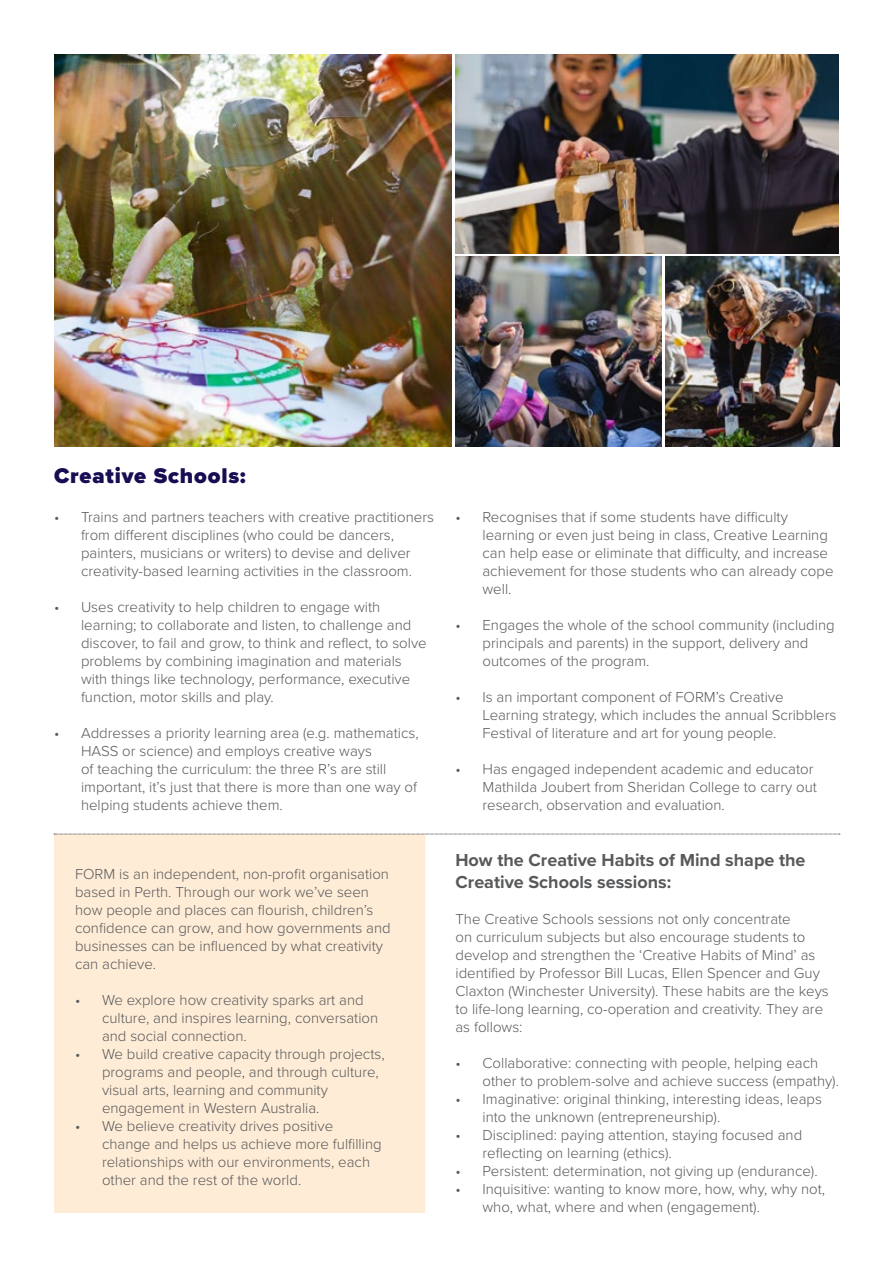
<style>
.page{position:relative;width:893px;height:1263px;background:#fff}
.page>*{position:absolute;margin:0;border:0;box-sizing:border-box;transform-origin:0 0}
.t1{font:900 22.05px "Proxima Nova";letter-spacing:.04em;color:#170d53}
.t2{font:700 18px/21.6px "Proxima Nova";color:#58595b}
.t3{font:300 15px/18px "Proxima Nova";color:#58595b}
</style>
<div class="page">
<div style="left:64px;top:845px;width:351px;height:357px;background:#feecd6"></div>
<div style="left:54px;top:834px;width:371px;height:379px;border:21px solid #feecd6"></div>
<img style="left:54px;top:54px;width:398px;height:392px">
<img style="left:455px;top:54px;width:384px;height:199px">
<img style="left:455px;top:256px;width:207px;height:190px">
<svg style="left:54px;top:834px;width:786px;height:1px"></svg>
<img style="left:665px;top:256px;width:174px;height:190px">
<h1 class="t1" style="left:54px;top:459px;width:193px">Creative Schools:</h1>
<p class="t3" style="left:81px;top:507px;width:354px;text-indent:-27px">• Trains and partners teachers with creative practitioners from different disciplines (who could be dancers, painters, musicians or writers) to devise and deliver creativity-based learning activities in the classroom.</p>
<p class="t3" style="left:81px;top:597px;width:347px;text-indent:-27px">• Uses creativity to help children to engage with learning; to collaborate and listen, to challenge and discover, to fail and grow, to think and reflect, to solve problems by combining imagination and materials with things like technology, performance, executive function, motor skills and play.</p>
<p class="t3" style="left:81px;top:723px;width:339px;text-indent:-27px">• Addresses a priority learning area (e.g. mathematics, HASS or science) and employs creative ways<br>of teaching the curriculum: the three R’s are still important, it’s just that there is more than one way of helping students achieve them.</p>
<p class="t3" style="left:75px;top:864px;width:317px">FORM is an independent, non-profit organisation based in Perth. Through our work we’ve seen how people and places can flourish, children’s confidence can grow, and how governments and businesses can be influenced by what creativity can achieve.</p>
<p class="t3" style="left:102px;top:990px;width:278px;text-indent:-27px">• We explore how creativity sparks art and culture, and inspires learning, conversation and social connection.</p>
<p class="t3" style="left:102px;top:1044px;width:284px;text-indent:-27px">• We build creative capacity through projects, programs and people, and through culture, visual arts, learning and community engagement in Western Australia.</p>
<p class="t3" style="left:102px;top:1116px;width:281px;text-indent:-27px">• We believe creativity drives positive change and helps us achieve more fulfilling relationships with our environments, each other and the rest of the world.</p>
<p class="t3" style="left:482px;top:507px;width:352px;text-indent:-27px">• Recognises that if some students have difficulty learning or even just being in class, Creative Learning can help ease or eliminate that difficulty, and increase achievement for those students who can already cope well.</p>
<p class="t3" style="left:482px;top:615px;width:354px;text-indent:-27px">• Engages the whole of the school community (including principals and parents) in the support, delivery and outcomes of the program.</p>
<p class="t3" style="left:482px;top:687px;width:355px;text-indent:-27px">• Is an important component of FORM’s Creative<br>Learning strategy, which includes the annual Scribblers<br>Festival of literature and art for young people.</p>
<p class="t3" style="left:482px;top:759px;width:336px;text-indent:-27px">• Has engaged independent academic and educator<br>Mathilda Joubert from Sheridan College to carry out research, observation and evaluation.</p>
<p class="t2" style="left:455px;top:849px;width:352px">How the Creative Habits of Mind shape the<br>Creative Schools sessions:</p>
<p class="t3" style="left:455px;top:909px;width:375px">The Creative Schools sessions not only concentrate<br>on curriculum subjects but also encourage students to develop and strengthen the ‘Creative Habits of Mind’ as identified by Professor Bill Lucas, Ellen Spencer and Guy Claxton (Winchester University). These habits are the keys to life-long learning, co-operation and creativity. They are as follows:</p>
<p class="t3" style="left:482px;top:1053px;width:358px;text-indent:-27px">• Collaborative: connecting with people, helping each other to problem-solve and achieve success (empathy).</p>
<p class="t3" style="left:482px;top:1089px;width:341px;text-indent:-27px">• Imaginative: original thinking, interesting ideas, leaps into the unknown (entrepreneurship).</p>
<p class="t3" style="left:482px;top:1125px;width:321px;text-indent:-27px">• Disciplined: paying attention, staying focused and reflecting on learning (ethics).</p>
<p class="t3" style="left:455px;top:1161px;width:364px">• Persistent: determination, not giving up (endurance).</p>
<p class="t3" style="left:482px;top:1179px;width:344px;text-indent:-27px">• Inquisitive: wanting to know more, how, why, why not, who, what, where and when (engagement).</p>
</div>
